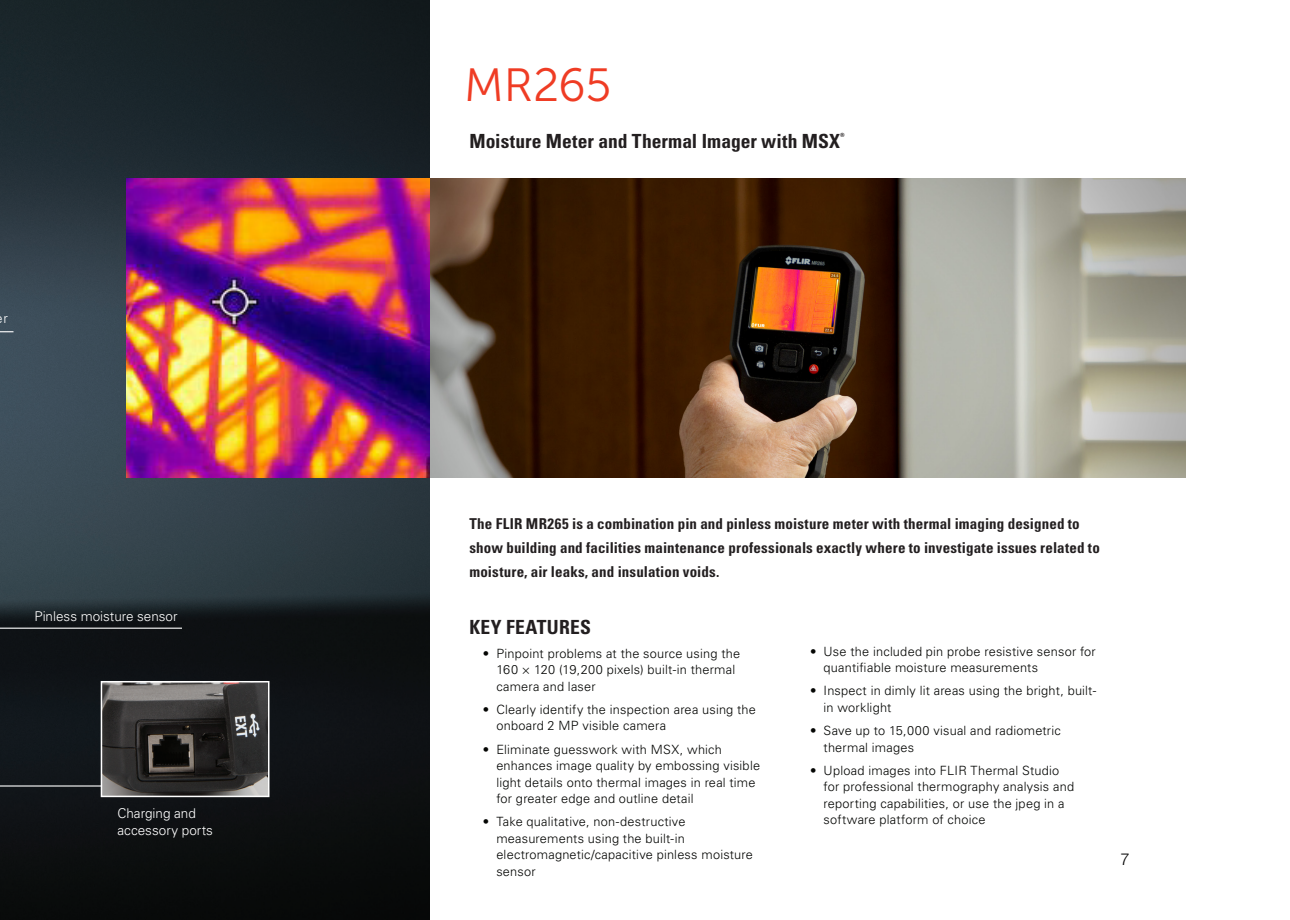
<style>
.page{position:relative;width:1290px;height:920px;background:#fff}
.page>*{position:absolute;margin:0;border:0;box-sizing:border-box;transform-origin:0 0}
.Spread_Headlines{font:46.5px "Museo Sans 300";letter-spacing:-.005em;color:#ef3c24}
.intro_text{font:19.5px "Univers LTCYR 67 Bold Cond";letter-spacing:.005em;color:#231f20}
.t1{font:300 16.5px "Helvetica Neue LT Std";color:#000}
.intro_text-2{font:15px/24px "Univers LTCYR 67 Bold Cond";letter-spacing:.01em;color:#231f20}
.text{font:300 13.5px/16.5px "Univers LT Std";color:#fff}
.t2{font:300 12.75px/16.5px "Univers LT Std";letter-spacing:.015em;color:#040503}
</style>
<div class="page">
<img style="left:0;top:0;width:429px;height:920px">
<hr style="left:0;top:785px;width:101px;height:1px;background:#fff">
<img style="left:126px;top:178px;width:1059px;height:299px">
<svg style="left:0;top:331px;width:15px;height:43px"></svg>
<hr style="left:0;top:628px;width:182px;height:1px;background:#fff">
<img style="left:104px;top:684px;width:162px;height:110px">
<div style="left:101px;top:681px;width:168px;height:116px;border:2px solid #fff"></div>
<p class="text" style="left:3px;top:310px;width:6px">r</p>
<p class="text" style="left:34px;top:608px;width:145px">Pinless moisture sensor</p>
<p class="text" style="left:117px;top:805px;width:97px">Charging and accessory ports</p>
<p class="Spread_Headlines" style="left:464px;top:60px;width:149px">MR265</p>
<p class="intro_text" style="left:469px;top:129px;width:377px">Moisture Meter and Thermal Imager with MSX<sup>®</sup></p>
<p class="intro_text-2" style="left:469px;top:511px;width:632px">The FLIR MR265 is a combination pin and pinless moisture meter with thermal imaging designed to show building and facilities maintenance professionals exactly where to investigate issues related to moisture, air leaks, and insulation voids.</p>
<p class="intro_text" style="left:469px;top:615px;width:123px">KEY FEATURES</p>
<p class="t2" style="left:496px;top:645px;width:245px;text-indent:-14px">• Pinpoint problems at the source using the<br>160 × 120 (19,200 pixels) built-in thermal camera and laser</p>
<p class="t2" style="left:496px;top:701px;width:261px;text-indent:-14px">• Clearly identify the inspection area using the onboard 2 MP visible camera</p>
<p class="t2" style="left:496px;top:741px;width:265px;text-indent:-14px">• Eliminate guesswork with MSX, which enhances image quality by embossing visible light details onto thermal images in real time for greater edge and outline detail</p>
<p class="t2" style="left:496px;top:814px;width:258px;text-indent:-14px">• Take qualitative, non-destructive measurements using the built-in electromagnetic/capacitive pinless moisture sensor</p>
<p class="t2" style="left:824px;top:643px;width:274px;text-indent:-14px">• Use the included pin probe resistive sensor for quantifiable moisture measurements</p>
<p class="t2" style="left:824px;top:683px;width:274px;text-indent:-14px">• Inspect in dimly lit areas using the bright, built&shy;in worklight</p>
<p class="t2" style="left:824px;top:722px;width:239px;text-indent:-14px">• Save up to 15,000 visual and radiometric thermal images</p>
<p class="t2" style="left:824px;top:762px;width:252px;text-indent:-14px">• Upload images into FLIR Thermal Studio for professional thermography analysis and reporting capabilities, or use the jpeg in a software platform of choice</p>
<p class="t1" style="left:1120px;top:849px;width:11px">7</p>
</div>
